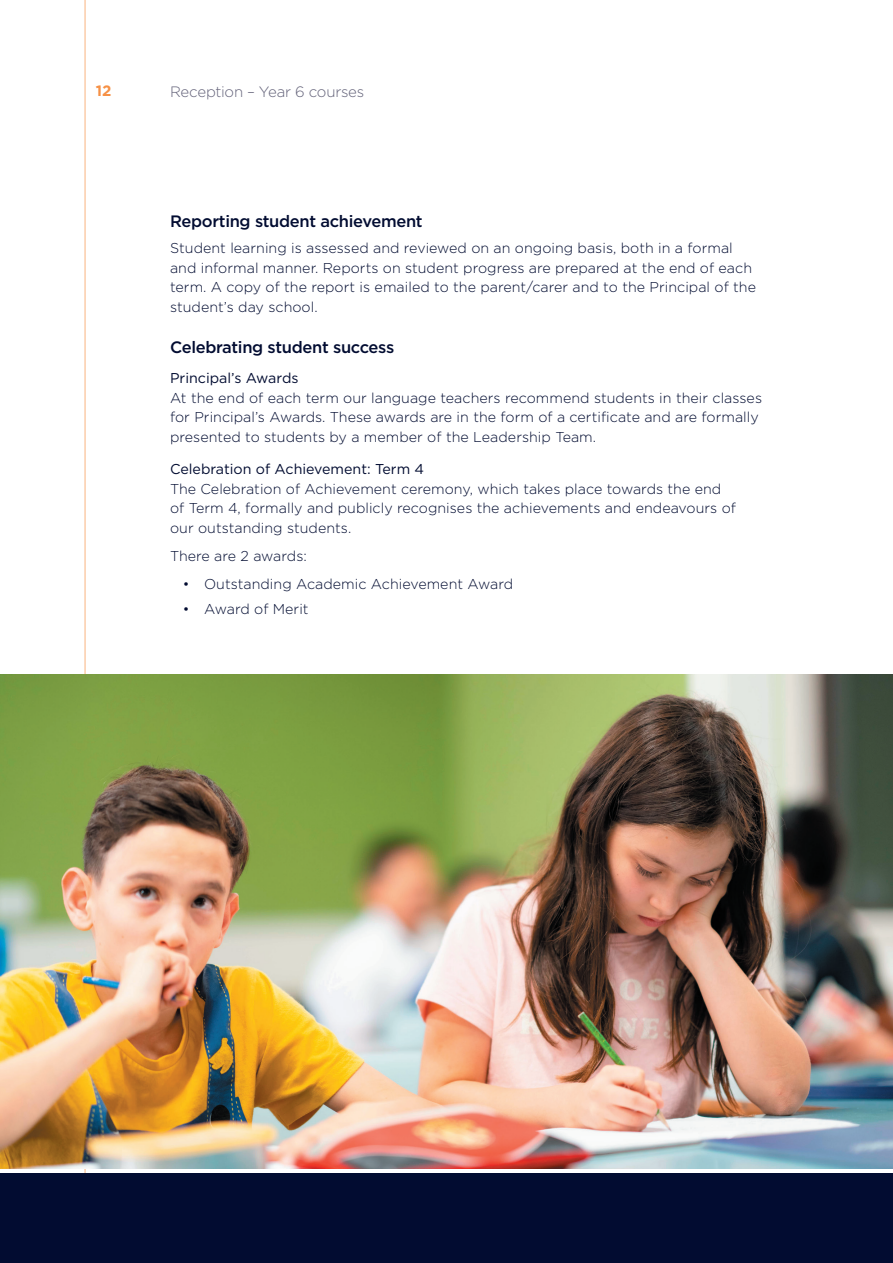
<style>
.page{position:relative;width:893px;height:1263px;background:#fff}
.page>*{position:absolute;margin:0;border:0;box-sizing:border-box;transform-origin:0 0}
.t1{font:500 16.5px "Gotham";letter-spacing:-.02em;color:#020c31}
.t2{font:300 15px "Gotham";letter-spacing:-.015em;color:#64637a}
.t3{font:700 15px "Gotham";color:#f69146}
.t4{font:300 14.25px/19.5px "Gotham";letter-spacing:.005em;color:#020c31}
.t5{font:14.25px "Gotham";color:#020c31}
.t6{font:300 14.25px "Gotham";letter-spacing:-.015em;color:#020c31}
</style>
<div class="page">
<hr style="left:85px;top:0;width:1px;height:1263px;background:#fab47f">
<div style="left:0;top:1174px;width:893px;height:89px;background:#020c31"></div>
<img style="left:0;top:674px;width:893px;height:494px">
<p class="t3" style="left:96px;top:80px;width:17px">12</p>
<p class="t2" style="left:170px;top:82px;width:196px">Reception – Year 6 courses</p>
<p class="t1" style="left:170px;top:211px;width:254px">Reporting student achievement</p>
<p class="t4" style="left:170px;top:238px;width:587px">Student learning is assessed and reviewed on an ongoing basis, both in a formal and informal manner. Reports on student progress are prepared at the end of each term. A copy of the report is emailed to the parent/carer and to the Principal of the student’s day school.</p>
<p class="t1" style="left:170px;top:336px;width:226px">Celebrating student success</p>
<p class="t5" style="left:170px;top:369px;width:130px">Principal’s Awards</p>
<p class="t4" style="left:170px;top:387px;width:593px">At the end of each term our language teachers recommend students in their classes for Principal’s Awards. These awards are in the form of a certificate and are formally presented to students by a member of the Leadership Team.</p>
<p class="t5" style="left:170px;top:460px;width:255px">Celebration of Achievement: Term 4</p>
<p class="t4" style="left:170px;top:478px;width:567px">The Celebration of Achievement ceremony, which takes place towards the end of Term 4, formally and publicly recognises the achievements and endeavours of our outstanding students.</p>
<p class="t6" style="left:170px;top:546px;width:138px">There are 2 awards:</p>
<p class="t4" style="left:183px;top:573px;width:332px">• Outstanding Academic Achievement Award</p>
<p class="t4" style="left:183px;top:599px;width:127px">• Award of Merit</p>
</div>
